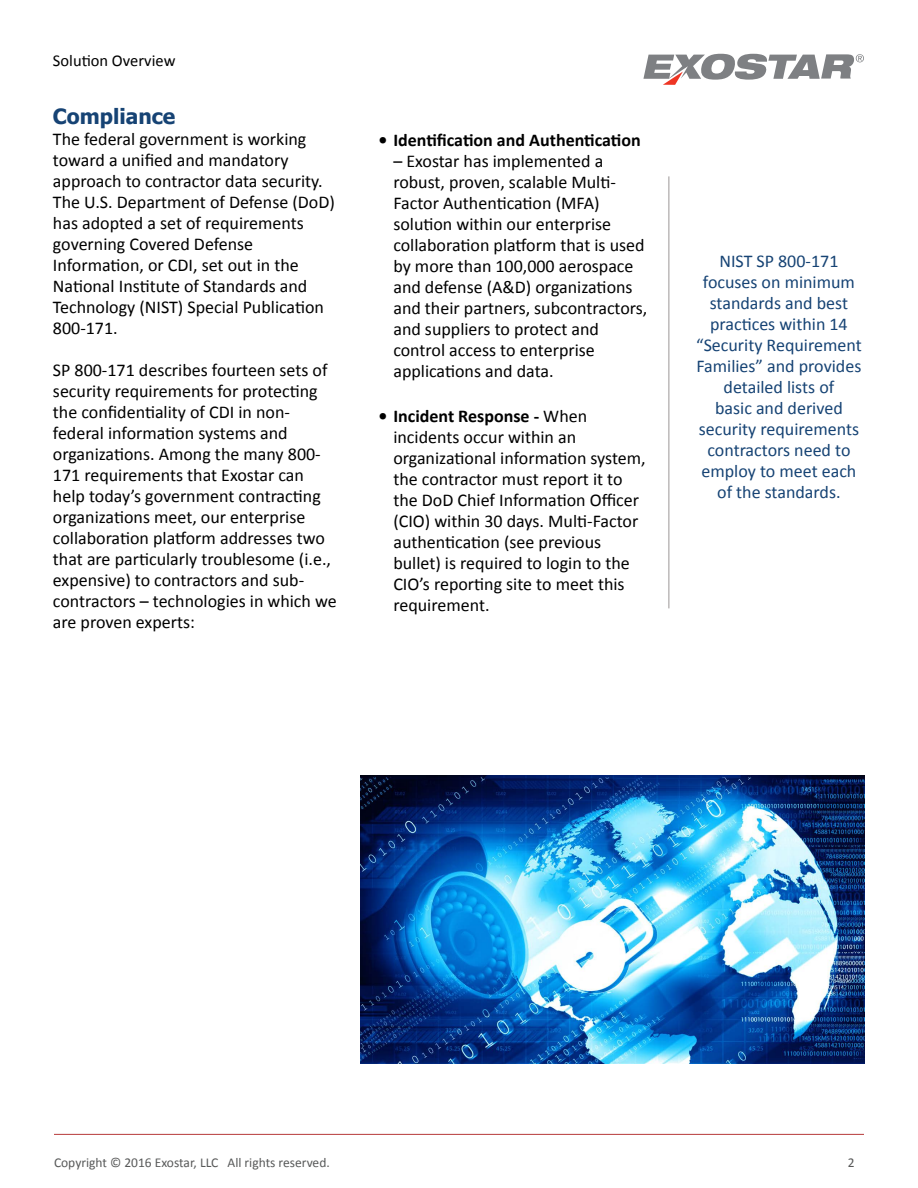
<style>
.page{position:relative;width:918px;height:1188px;background:#fff}
.page>*{position:absolute;margin:0;border:0;box-sizing:border-box;transform-origin:0 0}
.t1{font:700 21px "Tahoma";color:#164374}
.t2{font:18px/21px "Calibri";color:#000}
.t3{font:18px/21px "Calibri";color:#164374;text-align:center}
.t4{font:700 18px "Calibri";color:#000}
.t5{font:16.5px "Calibri";color:#000}
.t6{font:13.5px "Calibri";color:#585959}
.s1{font-weight:700}
</style>
<div class="page">
<hr style="left:54px;top:1134px;width:810px;height:1px;background:#b73939">
<img style="left:360px;top:776px;width:504px;height:287px">
<hr style="left:669px;top:176px;width:1px;height:432px;background:#9b9797">
<svg style="left:643px;top:54px;width:221px;height:31px"></svg>
<p class="t5" style="left:53px;top:50px;width:124px">Solution Overview</p>
<p class="t1" style="left:53px;top:102px;width:124px">Compliance</p>
<p class="t2" style="left:53px;top:129px;width:284px">The federal government is working toward a unified and mandatory approach to contractor data security.<br>The U.S. Department of Defense (DoD) has adopted a set of requirements governing Covered Defense<br>Information, or CDI, set out in the<br>National Institute of Standards and<br>Technology (NIST) Special Publication<br>800-171.</p>
<p class="t2" style="left:53px;top:360px;width:285px">SP 800-171 describes fourteen sets of security requirements for protecting the confidentiality of CDI in non&shy;federal information systems and organizations. Among the many 800- 171 requirements that Exostar can help today’s government contracting organizations meet, our enterprise collaboration platform addresses two that are particularly troublesome (i.e., expensive) to contractors and sub&shy;contractors – technologies in which we are proven experts:</p>
<p class="t4" style="left:378px;top:128px;width:264px">• Identification and Authentication</p>
<p class="t2" style="left:393px;top:151px;width:256px">– Exostar has implemented a robust, proven, scalable Multi-<br>Factor Authentication (MFA) solution within our enterprise collaboration platform that is used by more than 100,000 aerospace and defense (A&amp;D) organizations and their partners, subcontractors, and suppliers to protect and control access to enterprise applications and data.</p>
<p class="t2" style="left:393px;top:406px;width:254px;text-indent:-15px"><span class="s1">• Incident Response -</span> When incidents occur within an organizational information system, the contractor must report it to the DoD Chief Information Officer (CIO) within 30 days. Multi-Factor authentication (see previous bullet) is required to login to the<br>CIO’s reporting site to meet this requirement.</p>
<p class="t3" style="left:696px;top:251px;width:167px">NIST SP 800-171 focuses on minimum standards and best practices within 14 “Security Requirement<br>Families” and provides detailed lists of<br>basic and derived security requirements contractors need to employ to meet each of the standards.</p>
<p class="t6" style="left:54px;top:1154px;width:277px">Copyright © 2016 Exostar, LLC All rights reserved.</p>
<p class="t6" style="left:848px;top:1154px;width:8px">2</p>
</div>
